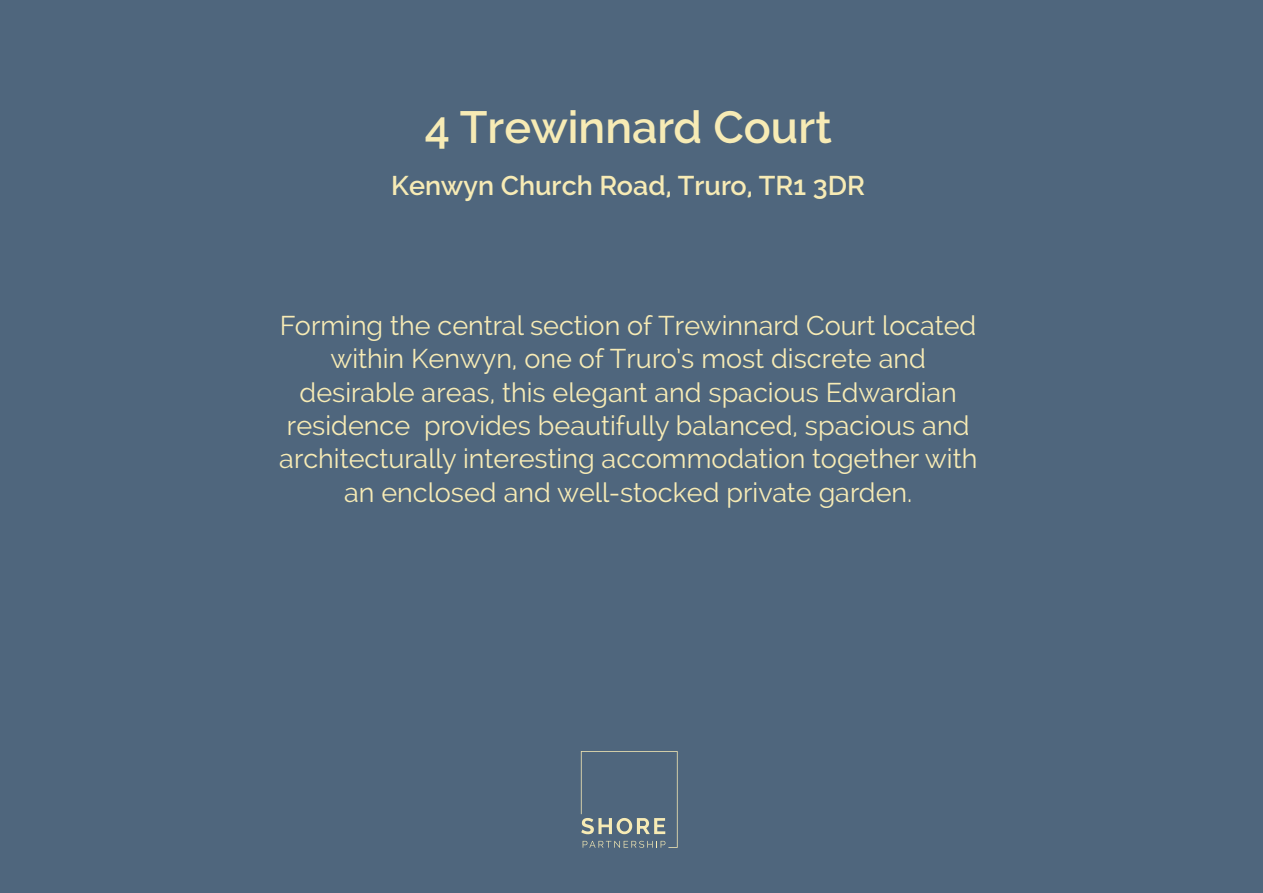
<style>
.page{position:relative;width:1263px;height:893px;background:#4f667d}
.page>*{position:absolute;margin:0;border:0;box-sizing:border-box;transform-origin:0 0}
.t1{font:600 45px "Raleway";color:#f7ebb5}
.t2{font:27px/33.3px "Raleway";color:#f7ebb5;text-align:center}
.t3{font:600 27px "Raleway";color:#f7ebb5}
</style>
<div class="page">
<svg style="left:581px;top:751px;width:97px;height:97px"></svg>
<h1 class="t1" style="left:425px;top:101px;width:408px">4 Trewinnard Court</h1>
<p class="t3" style="left:391px;top:170px;width:475px">Kenwyn Church Road, Truro, TR1 3DR</p>
<p class="t2" style="left:279px;top:312px;width:700px">Forming the central section of Trewinnard Court located within Kenwyn, one of Truro’s most discrete and desirable areas, this elegant and spacious Edwardian residence provides beautifully balanced, spacious and architecturally interesting accommodation together with an enclosed and well-stocked private garden.</p>
</div>
